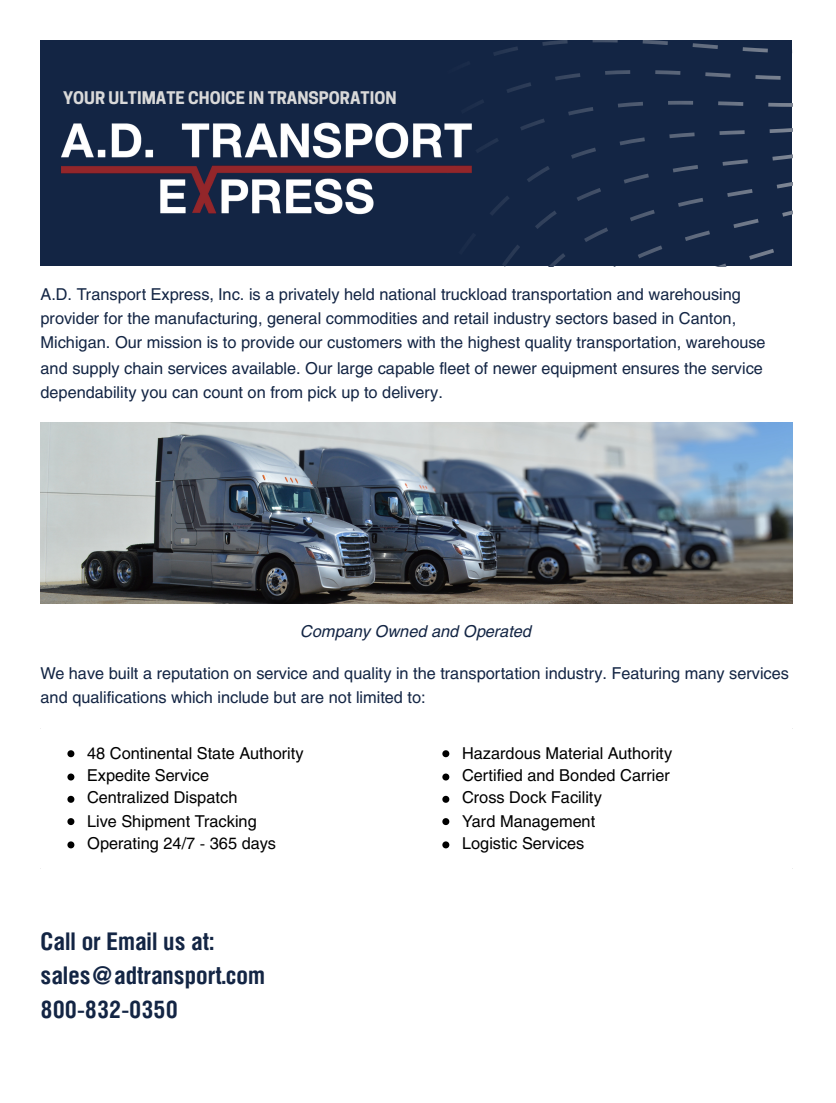
<style>
.page{position:relative;width:836px;height:1103px;background:#fff}
.page>*{position:absolute;margin:0;border:0;box-sizing:border-box;transform-origin:0 0}
.t1{font:700 24.3px/33.9px "Helios Cond";color:#132544}
.t2{font:700 16.35px "Cooper Hewitt";color:#d9d9d9}
.t3{font:16.2px/24.6px "Helios";color:#132544}
.t4{font:16.2px "Helios";color:#000}
.t5{font:italic 16.2px "Helios";color:#132544}
</style>
<div class="page">
<div style="left:41px;top:40px;width:751px;height:226px;background:#132544"></div>
<svg style="left:477px;top:40px;width:315px;height:226px"></svg>
<img style="left:61px;top:118px;width:420px;height:101px">
<img style="left:41px;top:422px;width:751px;height:182px">
<svg style="left:67px;top:750px;width:7px;height:7px"></svg>
<svg style="left:67px;top:773px;width:7px;height:7px"></svg>
<svg style="left:67px;top:796px;width:7px;height:7px"></svg>
<svg style="left:67px;top:818px;width:7px;height:7px"></svg>
<svg style="left:67px;top:841px;width:7px;height:7px"></svg>
<svg style="left:442px;top:750px;width:7px;height:7px"></svg>
<svg style="left:442px;top:773px;width:7px;height:7px"></svg>
<svg style="left:442px;top:796px;width:7px;height:7px"></svg>
<svg style="left:442px;top:818px;width:7px;height:7px"></svg>
<svg style="left:442px;top:841px;width:7px;height:7px"></svg>
<p class="t2" style="left:63px;top:92px;width:335px">YOUR ULTIMATE CHOICE IN TRANSPORATION</p>
<p class="t3" style="left:41px;top:281px;width:726px">A.D. Transport Express, Inc. is a privately held national truckload transportation and warehousing provider for the manufacturing, general commodities and retail industry sectors based in Canton, Michigan. Our mission is to provide our customers with the highest quality transportation, warehouse and supply chain services available. Our large capable fleet of newer equipment ensures the service dependability you can count on from pick up to delivery.</p>
<p class="t5" style="left:301px;top:621px;width:232px">Company Owned and Operated</p>
<p class="t3" style="left:41px;top:660px;width:750px">We have built a reputation on service and quality in the transportation industry. Featuring many services and qualifications which include but are not limited to:</p>
<p class="t4" style="left:87px;top:743px;width:218px">48 Continental State Authority</p>
<p class="t4" style="left:87px;top:765px;width:123px">Expedite Service</p>
<p class="t4" style="left:87px;top:787px;width:152px">Centralized Dispatch</p>
<p class="t4" style="left:87px;top:810px;width:171px">Live Shipment Tracking</p>
<p class="t4" style="left:87px;top:833px;width:190px">Operating 24/7 - 365 days</p>
<h1 class="t1" style="left:41px;top:924px;width:226px">Call or Email us at: sales@adtransport.com<br>800-832-0350</h1>
<p class="t4" style="left:462px;top:743px;width:212px">Hazardous Material Authority</p>
<p class="t4" style="left:462px;top:765px;width:209px">Certified and Bonded Carrier</p>
<p class="t4" style="left:462px;top:787px;width:141px">Cross Dock Facility</p>
<p class="t4" style="left:462px;top:810px;width:135px">Yard Management</p>
<p class="t4" style="left:462px;top:833px;width:124px">Logistic Services</p>
</div>
